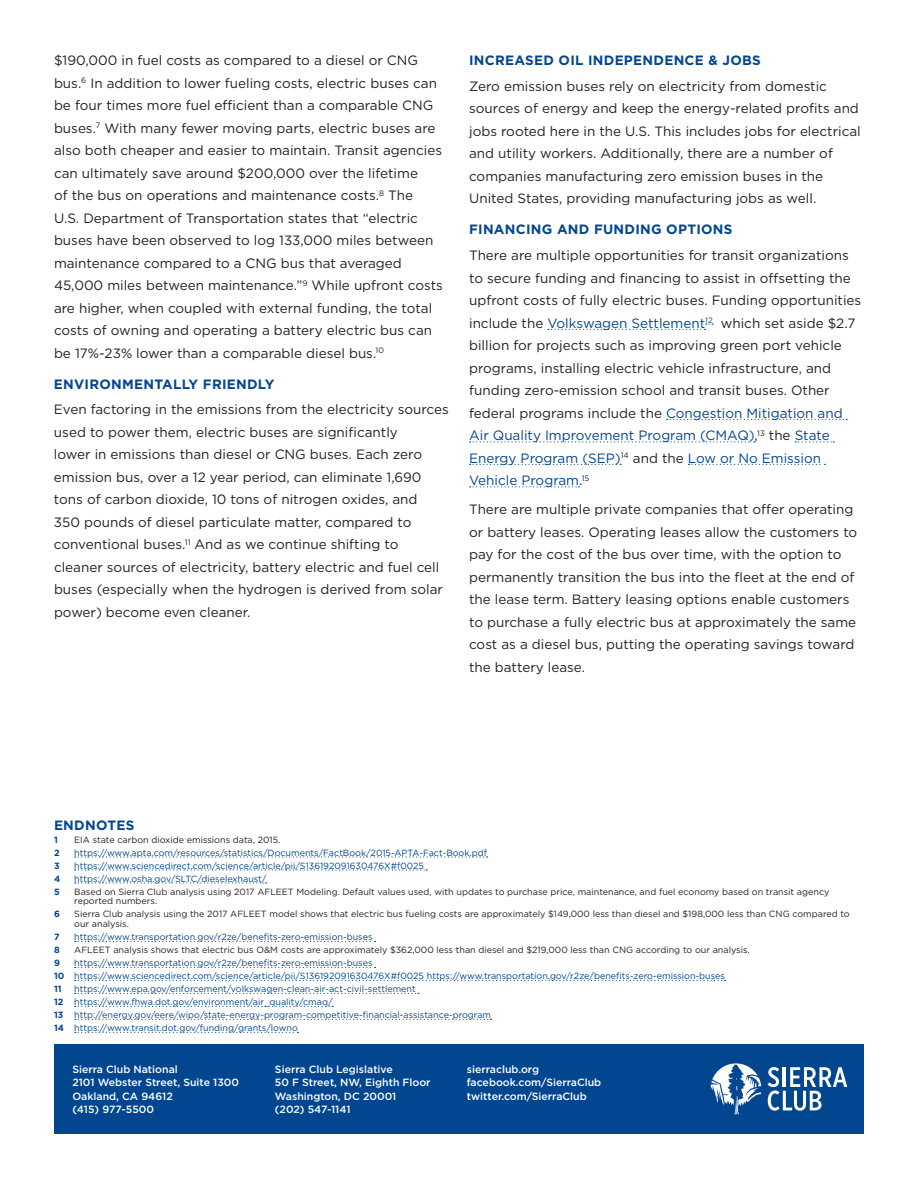
<style>
.page{position:relative;width:918px;height:1188px;background:#fff}
.page>*{position:absolute;margin:0;border:0;box-sizing:border-box;transform-origin:0 0}
.t1{font:13.5px/22.5px "Gotham";color:#231f20}
.t2{font:700 13.5px "Gotham";letter-spacing:.02em;color:#024690}
.t3{font:500 10.5px/13.5px "Gotham";color:#fff}
.t4{font:9px/13px "Gotham";color:#024690}
.t5{font:9px/9.8px "Gotham";color:#231f20}
.t6{font:700 9px "Gotham";color:#024690}
.s1{color:#024690}
.s2{font-weight:700}
</style>
<div class="page">
<div style="left:54px;top:1044px;width:810px;height:90px;background:#024690"></div>
<svg style="left:548px;top:324px;width:165px;height:6px"></svg>
<svg style="left:667px;top:419px;width:180px;height:1px"></svg>
<svg style="left:470px;top:441px;width:285px;height:1px"></svg>
<svg style="left:795px;top:441px;width:39px;height:1px"></svg>
<svg style="left:470px;top:464px;width:151px;height:1px"></svg>
<svg style="left:688px;top:464px;width:138px;height:1px"></svg>
<svg style="left:470px;top:486px;width:110px;height:1px"></svg>
<svg style="left:75px;top:856px;width:412px;height:2px"></svg>
<svg style="left:75px;top:869px;width:352px;height:2px"></svg>
<svg style="left:75px;top:882px;width:192px;height:2px"></svg>
<svg style="left:75px;top:941px;width:301px;height:1px"></svg>
<svg style="left:75px;top:967px;width:301px;height:1px"></svg>
<svg style="left:75px;top:980px;width:651px;height:1px"></svg>
<svg style="left:75px;top:993px;width:344px;height:1px"></svg>
<svg style="left:75px;top:1006px;width:258px;height:1px"></svg>
<svg style="left:75px;top:1019px;width:417px;height:1px"></svg>
<svg style="left:75px;top:1032px;width:223px;height:1px"></svg>
<svg style="left:711px;top:1063px;width:50px;height:51px"></svg>
<svg style="left:768px;top:1067px;width:79px;height:44px"></svg>
<p class="t1" style="left:54px;top:49px;width:390px">$190,000 in fuel costs as compared to a diesel or CNG bus.<sup>6</sup> In addition to lower fueling costs, electric buses can be four times more fuel efficient than a comparable CNG buses.<sup>7</sup> With many fewer moving parts, electric buses are also both cheaper and easier to maintain. Transit agencies can ultimately save around $200,000 over the lifetime<br>of the bus on operations and maintenance costs.<sup>8</sup> The<br>U.S. Department of Transportation states that “electric buses have been observed to log 133,000 miles between maintenance compared to a CNG bus that averaged 45,000 miles between maintenance.”<sup>9</sup> While upfront costs are higher, when coupled with external funding, the total costs of owning and operating a battery electric bus can be 17%-23% lower than a comparable diesel bus.<sup>10</sup></p>
<p class="t2" style="left:54px;top:376px;width:222px">ENVIRONMENTALLY FRIENDLY</p>
<p class="t1" style="left:54px;top:398px;width:396px">Even factoring in the emissions from the electricity sources used to power them, electric buses are significantly<br>lower in emissions than diesel or CNG buses. Each zero emission bus, over a 12 year period, can eliminate 1,690 tons of carbon dioxide, 10 tons of nitrogen oxides, and<br>350 pounds of diesel particulate matter, compared to conventional buses.<sup>11</sup> And as we continue shifting to cleaner sources of electricity, battery electric and fuel cell buses (especially when the hydrogen is derived from solar power) become even cleaner.</p>
<p class="t2" style="left:469px;top:53px;width:293px">INCREASED OIL INDEPENDENCE &amp; JOBS</p>
<p class="t1" style="left:469px;top:75px;width:393px">Zero emission buses rely on electricity from domestic sources of energy and keep the energy-related profits and jobs rooted here in the U.S. This includes jobs for electrical and utility workers. Additionally, there are a number of companies manufacturing zero emission buses in the United States, providing manufacturing jobs as well.</p>
<p class="t2" style="left:469px;top:222px;width:265px">FINANCING AND FUNDING OPTIONS</p>
<p class="t1" style="left:469px;top:244px;width:394px">There are multiple opportunities for transit organizations to secure funding and financing to assist in offsetting the upfront costs of fully electric buses. Funding opportunities include the <span class="s1">Volkswagen Settlement</span><sup>12</sup> which set aside $2.7 billion for projects such as improving green port vehicle programs, installing electric vehicle infrastructure, and funding zero-emission school and transit buses. Other federal programs include the <span class="s1">Congestion Mitigation and Air Quality Improvement Program (CMAQ)</span>,<sup>13</sup> the <span class="s1">State Energy Program (SEP)</span><sup>14</sup> and the <span class="s1">Low or No Emission Vehicle Program</span>.<sup>15</sup></p>
<p class="t1" style="left:469px;top:498px;width:390px">There are multiple private companies that offer operating or battery leases. Operating leases allow the customers to pay for the cost of the bus over time, with the option to permanently transition the bus into the fleet at the end of the lease term. Battery leasing options enable customers to purchase a fully electric bus at approximately the same cost as a diesel bus, putting the operating savings toward the battery lease.</p>
<p class="t2" style="left:54px;top:817px;width:82px">ENDNOTES</p>
<p class="t6" style="left:54px;top:834px;width:5px">1</p>
<p class="t5" style="left:74px;top:835px;width:208px">EIA state carbon dioxide emissions data, 2015.</p>
<p class="t6" style="left:54px;top:847px;width:7px">2</p>
<p class="t4" style="left:74px;top:846px;width:414px">https://www.apta.com/resources/statistics/Documents/FactBook/2015-APTA-Fact-Book.pdf</p>
<p class="t6" style="left:54px;top:860px;width:7px">3</p>
<p class="t4" style="left:74px;top:859px;width:351px">https://www.sciencedirect.com/science/article/pii/S136192091630476X#f0025</p>
<p class="t6" style="left:54px;top:873px;width:8px">4</p>
<p class="t4" style="left:74px;top:872px;width:194px">https://www.osha.gov/SLTC/dieselexhaust/</p>
<p class="t6" style="left:54px;top:886px;width:7px">5</p>
<p class="t5" style="left:74px;top:887px;width:757px">Based on Sierra Club analysis using 2017 AFLEET Modeling. Default values used, with updates to purchase price, maintenance, and fuel economy based on transit agency reported numbers.</p>
<p class="t6" style="left:54px;top:909px;width:7px">6</p>
<p class="t5" style="left:74px;top:909px;width:777px">Sierra Club analysis using the 2017 AFLEET model shows that electric bus fueling costs are approximately $149,000 less than diesel and $198,000 less than CNG compared to our analysis.</p>
<p class="t6" style="left:54px;top:932px;width:7px">7</p>
<p class="t4" style="left:74px;top:930px;width:300px">https://www.transportation.gov/r2ze/benefits-zero-emission-buses</p>
<p class="t6" style="left:54px;top:945px;width:7px">8</p>
<p class="t5" style="left:74px;top:945px;width:677px">AFLEET analysis shows that electric bus O&amp;M costs are approximately $362,000 less than diesel and $219,000 less than CNG according to our analysis.</p>
<p class="t6" style="left:54px;top:958px;width:7px">9</p>
<p class="t4" style="left:54px;top:956px;width:673px;text-indent:20px">https://www.transportation.gov/r2ze/benefits-zero-emission-buses<br><span class="s2">10</span> https://www.sciencedirect.com/science/article/pii/S136192091630476X#f0025 https://www.transportation.gov/r2ze/benefits-zero-emission-buses<br><span class="s2">11</span></p>
<p class="t4" style="left:54px;top:982px;width:439px;text-indent:20px">https://www.epa.gov/enforcement/volkswagen-clean-air-act-civil-settlement<br><span class="s2">12</span> https://www.fhwa.dot.gov/environment/air_quality/cmaq/<br><span class="s2">13</span> http://energy.gov/eere/wipo/state-energy-program-competitive-financial-assistance-program <span class="s2">14</span> https://www.transit.dot.gov/funding/grants/lowno</p>
<p class="t3" style="left:275px;top:1062px;width:157px">Sierra Club Legislative<br>50 F Street, NW, Eighth Floor<br>Washington, DC 20001<br>(202) 547-1141</p>
<p class="t3" style="left:72px;top:1062px;width:168px">Sierra Club National<br>2101 Webster Street, Suite 1300<br>Oakland, CA 94612<br>(415) 977-5500</p>
<p class="t3" style="left:467px;top:1062px;width:136px">sierraclub.org facebook.com/SierraClub twitter.com/SierraClub</p>
</div>
